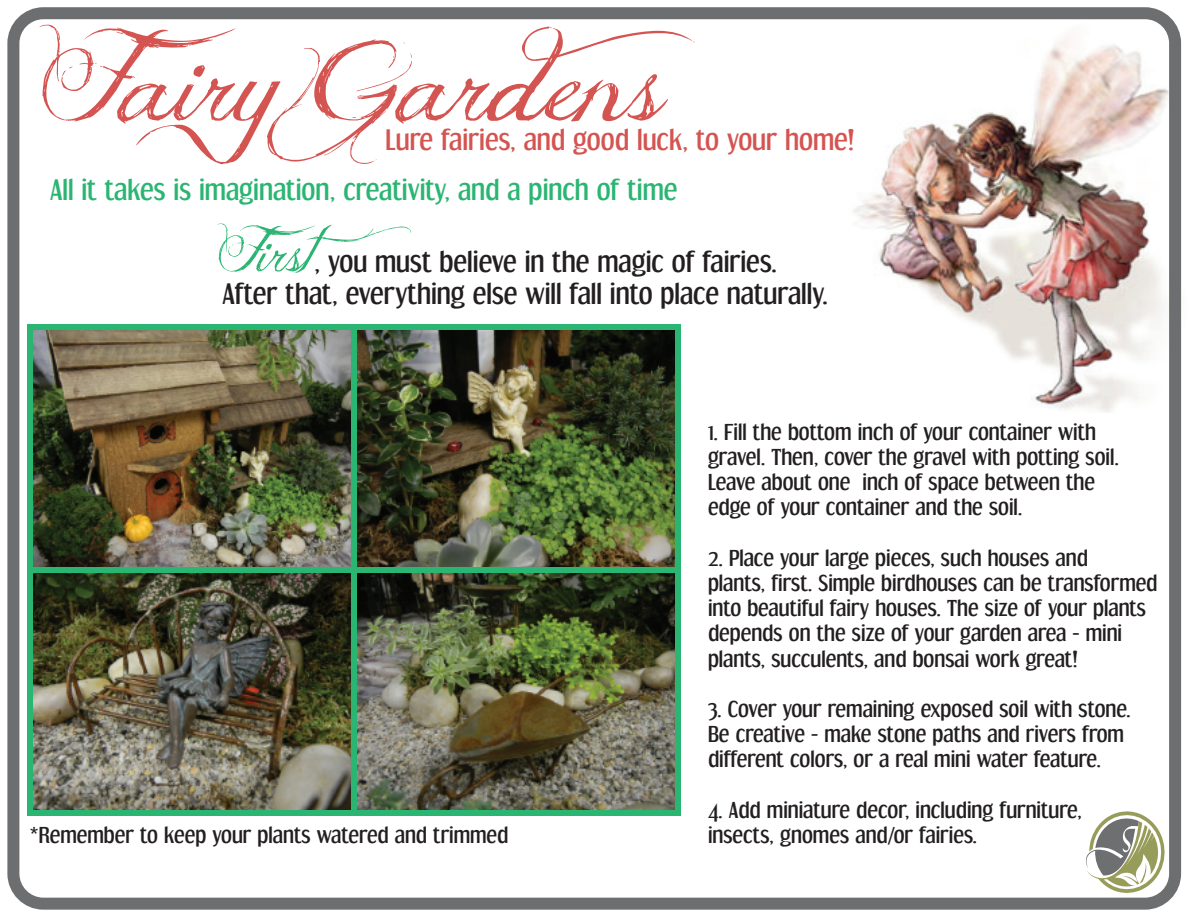
<style>
.page{position:relative;width:1188px;height:918px;background:#fff}
.page>*{position:absolute;margin:0;border:0;box-sizing:border-box;transform-origin:0 0}
.t1{font:108px "Jellyka Delicious Cake";color:#d45451}
.t2{font:27px/32.4px "Dream Orphanage Rg";color:#231f20}
.t3{font:27px "Dream Orphanage Rg";color:#2bb572}
.t4{font:27px "Dream Orphanage Rg";color:#d45451}
.t5{font:21px/25.2px "Dream Orphanage Rg";color:#231f20}
.s1{font-family:"Jellyka Delicious Cake";font-size:54px;color:#2bb572}
</style>
<div class="page">
<img style="left:853px;top:20px;width:329px;height:392px">
<img style="left:34px;top:331px;width:640px;height:478px">
<div style="left:351px;top:324px;width:330px;height:249px;border:6px solid #2bb572"></div>
<div style="left:27px;top:567px;width:330px;height:249px;border:6px solid #2bb572"></div>
<div style="left:27px;top:324px;width:330px;height:249px;border:6px solid #2bb572"></div>
<div style="left:351px;top:567px;width:330px;height:249px;border:6px solid #2bb572"></div>
<div style="left:7px;top:7px;width:1174px;height:903px;border:12px solid #6d6e70;border-radius:30px"></div>
<svg style="left:1086px;top:806px;width:83px;height:92px"></svg>
<h1 class="t1" style="left:50px;top:12px;width:653px">FairyGardens</h1>
<p class="t4" style="left:386px;top:123px;width:471px">Lure fairies, and good luck, to your home!</p>
<p class="t3" style="left:50px;top:174px;width:629px">All it takes is imagination, creativity, and a pinch of time</p>
<p class="t2" style="left:223px;top:245px;width:607px"><span class="s1">First</span>, you must believe in the magic of fairies.<br>After that, everything else will fall into place naturally.</p>
<p class="t5" style="left:708px;top:419px;width:413px">1. Fill the bottom inch of your container with gravel. Then, cover the gravel with potting soil.<br>Leave about one inch of space between the edge of your container and the soil.</p>
<p class="t5" style="left:708px;top:545px;width:451px">2. Place your large pieces, such houses and<br>plants, first. Simple birdhouses can be transformed into beautiful fairy houses. The size of your plants depends on the size of your garden area - mini plants, succulents, and bonsai work great!</p>
<p class="t5" style="left:708px;top:696px;width:424px">3. Cover your remaining exposed soil with stone.<br>Be creative - make stone paths and rivers from different colors, or a real mini water feature.</p>
<p class="t5" style="left:708px;top:797px;width:375px">4. Add miniature decor, including furniture,</p>
<p class="t5" style="left:30px;top:822px;width:480px">*Remember to keep your plants watered and trimmed</p>
<p class="t5" style="left:708px;top:822px;width:271px">insects gnomes and/or fairies.</p>
<p class="t5" style="left:769px;top:822px;width:6px">,</p>
</div>
